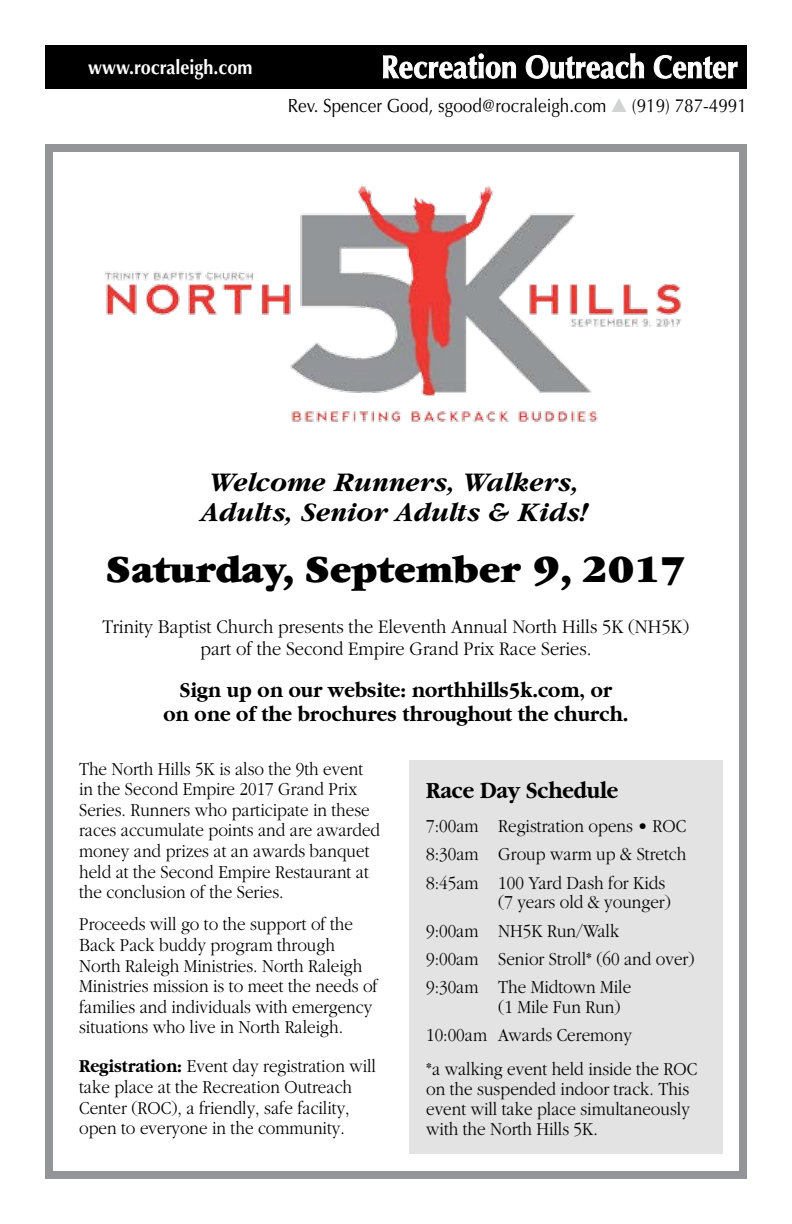
<style>
.page{position:relative;width:792px;height:1224px;background:#fff}
.page>*{position:absolute;margin:0;border:0;box-sizing:border-box;transform-origin:0 0}
.t1{font:900 40px "Garamond";color:#000}
.t2{font:italic 700 28px/30px "Garamond";letter-spacing:.005em;color:#000;text-align:center}
.t3{font:700 24px "Garamond";letter-spacing:-.005em;color:#000;scale:.91 1}
.t4{font:700 22px/24px "Garamond";color:#000;text-align:center;scale:.92 1}
.t5{font:300 20px/22px "Garamond";color:#000;text-align:center;scale:.92 1}
.t6{font:700 20px "Optima";color:#fff;scale:.9 1}
.t7{font:300 19px/20.6px "Garamond";color:#000;scale:.9 1}
.t8{font:19px "Optima";color:#000;scale:.9 1}
.s1{color:#d1d3d4}
.s2{font-weight:700}
</style>
<div class="page">
<div style="left:45px;top:45px;width:702px;height:43px;background:#000"></div>
<svg style="left:383px;top:53px;width:133px;height:26px"></svg>
<svg style="left:526px;top:53px;width:118px;height:26px"></svg>
<svg style="left:654px;top:55px;width:84px;height:24px"></svg>
<div style="left:45px;top:144px;width:702px;height:1035px;border:8px solid #939598"></div>
<img style="left:104px;top:186px;width:578px;height:236px">
<div style="left:409px;top:760px;width:314px;height:393px;background:#e4e3e3"></div>
<p class="t6" style="left:88px;top:55px;width:184px">www.rocraleigh.com</p>
<p class="t8" style="left:288px;top:95px;width:512px">Rev. Spencer Good, sgood@rocraleigh.com <span class="s1">▲</span> (919) 787-4991</p>
<h2 class="t2" style="left:203px;top:467px;width:388px">Welcome Runners, Walkers,<br>Adults, Senior Adults &amp; Kids!</h2>
<h1 class="t1" style="left:106px;top:548px;width:581px">Saturday, September 9, 2017</h1>
<p class="t5" style="left:103px;top:616px;width:639px">Trinity Baptist Church presents the Eleventh Annual North Hills 5K (NH5K) part of the Second Empire Grand Prix Race Series.</p>
<p class="t4" style="left:163px;top:678px;width:507px">Sign up on our website: northhills5k.com, or<br>on one of the brochures throughout the church.</p>
<p class="t7" style="left:79px;top:758px;width:336px">The North Hills 5K is also the 9th event in the Second Empire 2017 Grand Prix Series. Runners who participate in these races accumulate points and are awarded money and prizes at an awards banquet held at the Second Empire Restaurant at the conclusion of the Series.</p>
<p class="t7" style="left:79px;top:914px;width:333px">Proceeds will go to the support of the Back Pack buddy program through North Raleigh Ministries. North Raleigh Ministries mission is to meet the needs of families and individuals with emergency situations who live in North Raleigh.</p>
<p class="t7" style="left:79px;top:1056px;width:331px"><span class="s2">Registration:</span> Event day registration will take place at the Recreation Outreach Center (ROC), a friendly, safe facility, open to everyone in the community.</p>
<p class="t3" style="left:426px;top:777px;width:213px">Race Day Schedule</p>
<p class="t7" style="left:426px;top:812px;width:291px;line-height:28.2px;text-align:justify">7:00am Registration opens • ROC 8:30am Group warm up &amp; Stretch 8:45am 100 Yard Dash for Kids</p>
<p class="t7" style="left:426px;top:888px;width:300px;line-height:28.2px;text-indent:72px">(7 years old &amp; younger)<br>9:00am NH5K Run/Walk<br>9:00am Senior Stroll* (60 and over)<br>9:30am The Midtown Mile</p>
<p class="t7" style="left:426px;top:993px;width:230px;line-height:28.2px;text-indent:72px">(1 Mile Fun Run)<br>10:00am Awards Ceremony</p>
<p class="t7" style="left:426px;top:1059px;width:303px;line-height:20px">*a walking event held inside the ROC on the suspended indoor track. This event will take place simultaneously with the North Hills 5K.</p>
</div>
